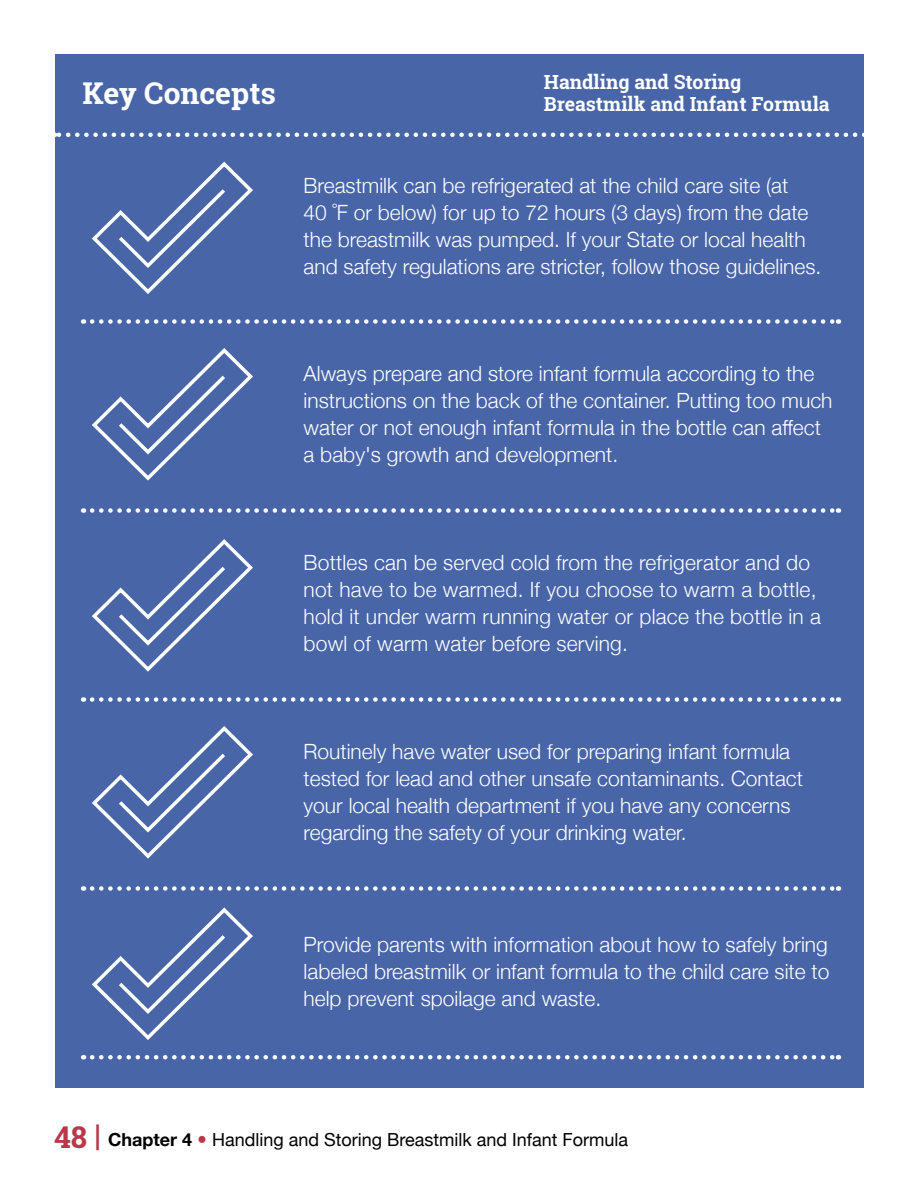
<style>
.page{position:relative;width:918px;height:1188px;background:#fff}
.page>*{position:absolute;margin:0;border:0;box-sizing:border-box;transform-origin:0 0}
.t1{font:700 30px "Roboto Slab";color:#fff}
.t2{font:300 21px/27px "Helvetica Neue";color:#fff}
.t3{font:700 19.5px/22.5px "Roboto Slab";color:#fff}
.t4{font:18px "Helvetica Neue";color:#000}
.s1{font-family:"Roboto Slab";font-weight:700;font-size:30px;color:#ba374a}
.s2{font-weight:700}
</style>
<div class="page">
<div style="left:55px;top:54px;width:808px;height:1034px;background:#4865a8"></div>
<svg style="left:55px;top:133px;width:800px;height:4px"></svg>
<svg style="left:92px;top:319px;width:747px;height:5px"></svg>
<svg style="left:92px;top:508px;width:747px;height:5px"></svg>
<svg style="left:92px;top:697px;width:747px;height:5px"></svg>
<svg style="left:92px;top:886px;width:747px;height:5px"></svg>
<svg style="left:92px;top:1055px;width:747px;height:5px"></svg>
<svg style="left:92px;top:161px;width:161px;height:133px"></svg>
<svg style="left:92px;top:348px;width:161px;height:133px"></svg>
<svg style="left:92px;top:539px;width:161px;height:133px"></svg>
<svg style="left:92px;top:726px;width:161px;height:133px"></svg>
<svg style="left:92px;top:907px;width:161px;height:133px"></svg>
<h2 class="t1" style="left:82px;top:72px;width:195px">Key Concepts</h2>
<h2 class="t3" style="left:544px;top:70px;width:287px">Handling and Storing<br>Breastmilk and Infant Formula</h2>
<p class="t2" style="left:304px;top:170px;width:519px">Breastmilk can be refrigerated at the child care site (at<br>40 ˚F or below) for up to 72 hours (3 days) from the date the breastmilk was pumped. If your State or local health and safety regulations are stricter, follow those guidelines.</p>
<p class="t2" style="left:304px;top:359px;width:531px">Always prepare and store infant formula according to the instructions on the back of the container. Putting too much water or not enough infant formula in the bottle can affect a baby's growth and development.</p>
<p class="t2" style="left:304px;top:548px;width:519px">Bottles can be served cold from the refrigerator and do not have to be warmed. If you choose to warm a bottle, hold it under warm running water or place the bottle in a bowl of warm water before serving.</p>
<p class="t2" style="left:304px;top:737px;width:501px">Routinely have water used for preparing infant formula tested for lead and other unsafe contaminants. Contact your local health department if you have any concerns regarding the safety of your drinking water.</p>
<p class="t2" style="left:304px;top:930px;width:527px;text-align:justify">Provide parents with information about how to safely bring labeled breastmilk or infant formula to the child care site to help prevent spoilage and waste.</p>
<p class="t4" style="left:54px;top:1127px;width:576px"><span class="s1">48 |</span> <span class="s2">Chapter 4</span> Handling and Storing Breastmilk and Infant Formula</p>
</div>
